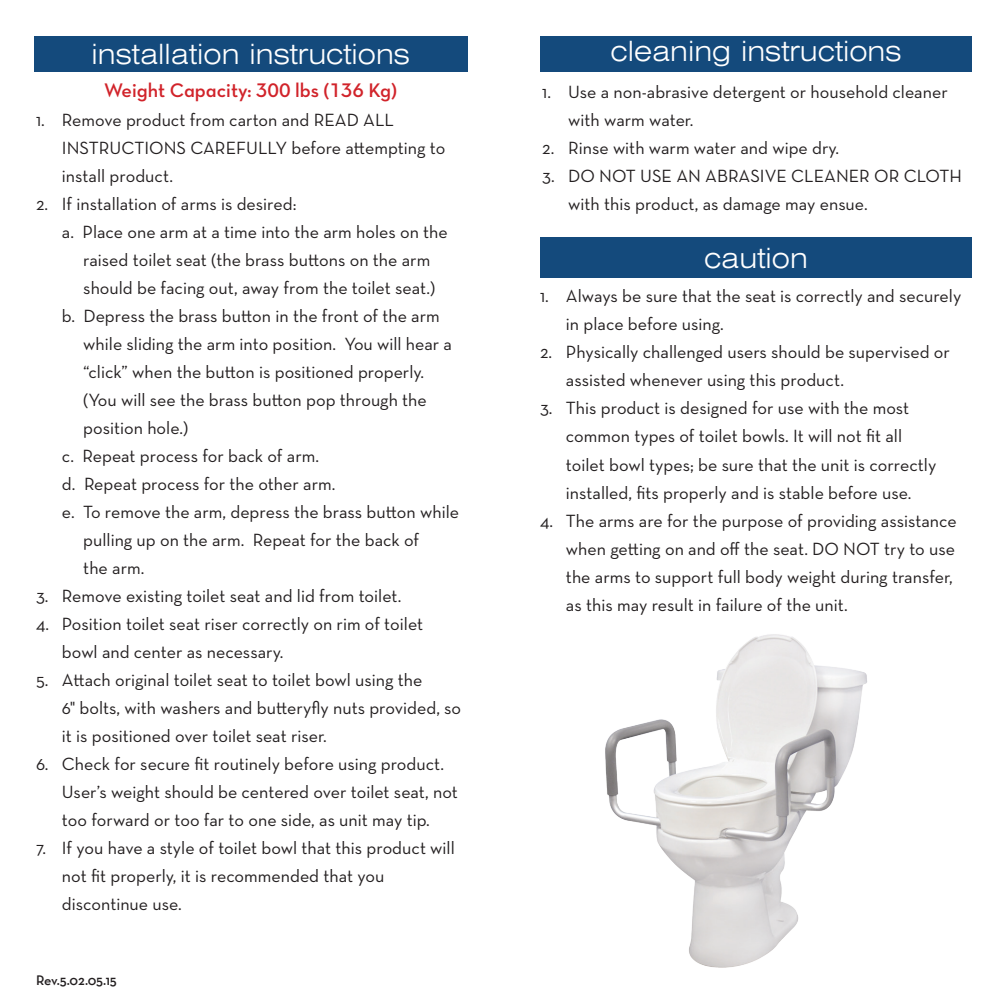
<style>
.page{position:relative;width:1008px;height:1008px;background:#fff}
.page>*{position:absolute;margin:0;border:0;box-sizing:border-box;transform-origin:0 0}
.t1{font:300 expanded 28px "Swiss 721 BT";color:#fff}
.t2{font:20px "Neutra Text TFPS Demi Alt";color:#d1232a}
.t3{font:18px/28px "Neutraface Text";color:#231f20}
.t4{font:14px "Neutraface Text TT Demi Alt";letter-spacing:-.015em;color:#231f20}
</style>
<div class="page">
<div style="left:34px;top:36px;width:433px;height:35px;background:#144a7c"></div>
<div style="left:540px;top:36px;width:432px;height:35px;background:#144a7c"></div>
<div style="left:540px;top:237px;width:432px;height:40px;background:#144a7c"></div>
<img style="left:605px;top:634px;width:262px;height:334px">
<h1 class="t1" style="left:92px;top:38px;width:320px">installation instructions</h1>
<p class="t2" style="left:104px;top:78px;width:294px">Weight Capacity: 300 lbs (136 Kg)</p>
<p class="t3" style="left:62px;top:105px;width:385px;text-indent:-26px">1. Remove product from carton and READ ALL<br>INSTRUCTIONS CAREFULLY before attempting to install product.</p>
<p class="t3" style="left:36px;top:189px;width:262px">2. If installation of arms is desired:</p>
<p class="t3" style="left:62px;top:217px;width:387px">a. Place one arm at a time into the arm holes on the</p>
<p class="t3" style="left:83px;top:245px;width:349px">raised toilet seat (the brass buttons on the arm</p>
<p class="t3" style="left:83px;top:273px;width:353px">should be facing out, away from the toilet seat.)</p>
<p class="t3" style="left:62px;top:301px;width:379px">b. Depress the brass button in the front of the arm</p>
<p class="t3" style="left:83px;top:329px;width:370px">while sliding the arm into position. You will hear a</p>
<p class="t3" style="left:83px;top:358px;width:342px">“click” when the button is positioned properly.</p>
<p class="t3" style="left:83px;top:386px;width:345px">(You will see the brass button pop through the</p>
<p class="t3" style="left:83px;top:414px;width:106px">position hole.)</p>
<p class="t3" style="left:62px;top:442px;width:259px">c. Repeat process for back of arm.</p>
<p class="t3" style="left:62px;top:470px;width:275px">d. Repeat process for the other arm.</p>
<p class="t3" style="left:62px;top:498px;width:399px">e. To remove the arm, depress the brass button while</p>
<p class="t3" style="left:83px;top:526px;width:338px">pulling up on the arm. Repeat for the back of</p>
<p class="t3" style="left:83px;top:554px;width:63px">the arm.</p>
<p class="t3" style="left:36px;top:582px;width:367px">3. Remove existing toilet seat and lid from toilet.</p>
<p class="t3" style="left:62px;top:610px;width:363px;text-indent:-26px">4. Position toilet seat riser correctly on rim of toilet bowl and center as necessary.</p>
<p class="t3" style="left:62px;top:666px;width:401px;text-indent:-26px">5. Attach original toilet seat to toilet bowl using the<br>6" bolts, with washers and butteryfly nuts provided, so it is positioned over toilet seat riser.</p>
<p class="t3" style="left:62px;top:750px;width:398px;text-indent:-26px">6. Check for secure fit routinely before using product.<br>User’s weight should be centered over toilet seat, not too forward or too far to one side, as unit may tip.</p>
<p class="t3" style="left:62px;top:834px;width:394px;text-indent:-26px">7. If you have a style of toilet bowl that this product will not fit properly, it is recommended that you discontinue use.</p>
<p class="t4" style="left:36px;top:971px;width:82px">Rev.5.02.05.15</p>
<h1 class="t1" style="left:611px;top:35px;width:292px">cleaning instructions</h1>
<p class="t3" style="left:568px;top:77px;width:381px;text-indent:-26px">1. Use a non-abrasive detergent or household cleaner with warm water.</p>
<p class="t3" style="left:542px;top:133px;width:298px">2. Rinse with warm water and wipe dry.</p>
<p class="t3" style="left:568px;top:161px;width:395px;text-indent:-26px">3. DO NOT USE AN ABRASIVE CLEANER OR CLOTH with this product, as damage may ensue.</p>
<h1 class="t1" style="left:704px;top:241px;width:105px">caution</h1>
<p class="t3" style="left:566px;top:282px;width:397px;text-indent:-26px">1. Always be sure that the seat is correctly and securely in place before using.</p>
<p class="t3" style="left:566px;top:338px;width:385px;text-indent:-26px">2. Physically challenged users should be supervised or assisted whenever using this product.</p>
<p class="t3" style="left:566px;top:394px;width:372px;text-indent:-26px">3. This product is designed for use with the most common types of toilet bowls. It will not fit all toilet bowl types; be sure that the unit is correctly installed, fits properly and is stable before use.</p>
<p class="t3" style="left:566px;top:506px;width:392px;text-indent:-26px">4. The arms are for the purpose of providing assistance when getting on and off the seat. DO NOT try to use the arms to support full body weight during transfer, as this may result in failure of the unit.</p>
</div>
